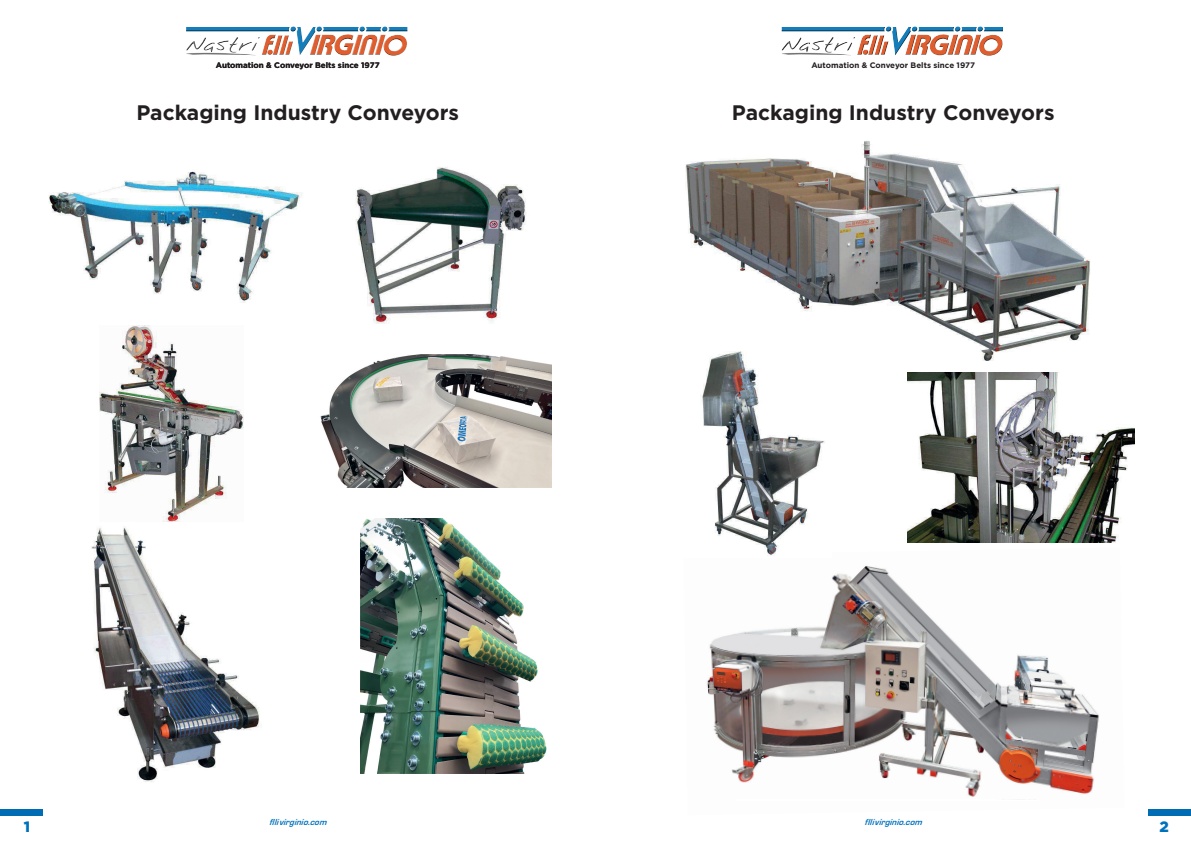
<style>
.page{position:relative;width:1191px;height:842px;background:#fff}
.page>*{position:absolute;margin:0;border:0;box-sizing:border-box;transform-origin:0 0}
.t1{font:700 21px "Gotham";color:#231f20}
.t2{font:900 15px "Gotham";color:#0072bc}
.t3{font:italic 700 9px "Eurostile";color:#0072bc}
.t4{font:700 8px "Gotham";color:#231f20}
</style>
<div class="page">
<div style="left:0;top:809px;width:43px;height:7px;background:#006cb3"></div>
<img style="left:49px;top:171px;width:253px;height:132px">
<img style="left:356px;top:167px;width:170px;height:157px">
<img style="left:99px;top:326px;width:145px;height:196px">
<img style="left:91px;top:527px;width:169px;height:255px">
<svg style="left:186px;top:26px;width:221px;height:30px"></svg>
<svg style="left:781px;top:26px;width:222px;height:30px"></svg>
<img style="left:320px;top:355px;width:232px;height:132px">
<img style="left:361px;top:519px;width:186px;height:254px">
<img style="left:706px;top:565px;width:393px;height:232px">
<div style="left:1148px;top:809px;width:43px;height:7px;background:#006cb3"></div>
<img style="left:1015px;top:799px;width:16px;height:1px">
<img style="left:685px;top:141px;width:405px;height:220px">
<img style="left:685px;top:351px;width:146px;height:205px">
<img style="left:907px;top:373px;width:227px;height:170px">
<p class="t4" style="left:216px;top:61px;width:165px">Automation &amp; Conveyor Belts since 1977</p>
<p class="t4" style="left:811px;top:61px;width:165px">Automation &amp; Conveyor Belts since 1977</p>
<p class="t1" style="left:136px;top:89px;width:324px">Packaging Industry Conveyors</p>
<p class="t1" style="left:732px;top:89px;width:324px">Packaging Industry Conveyors</p>
<p class="t1" style="left:136px;top:101px;width:324px">Packaging Industry Conveyors</p>
<p class="t1" style="left:732px;top:101px;width:324px">Packaging Industry Conveyors</p>
<p class="t2" style="left:24px;top:818px;width:8px">1</p>
<p class="t3" style="left:269px;top:817px;width:62px">fllivirginio.com</p>
<p class="t2" style="left:1159px;top:818px;width:11px">2</p>
<p class="t3" style="left:864px;top:817px;width:62px">fllivirginio.com</p>
</div>
